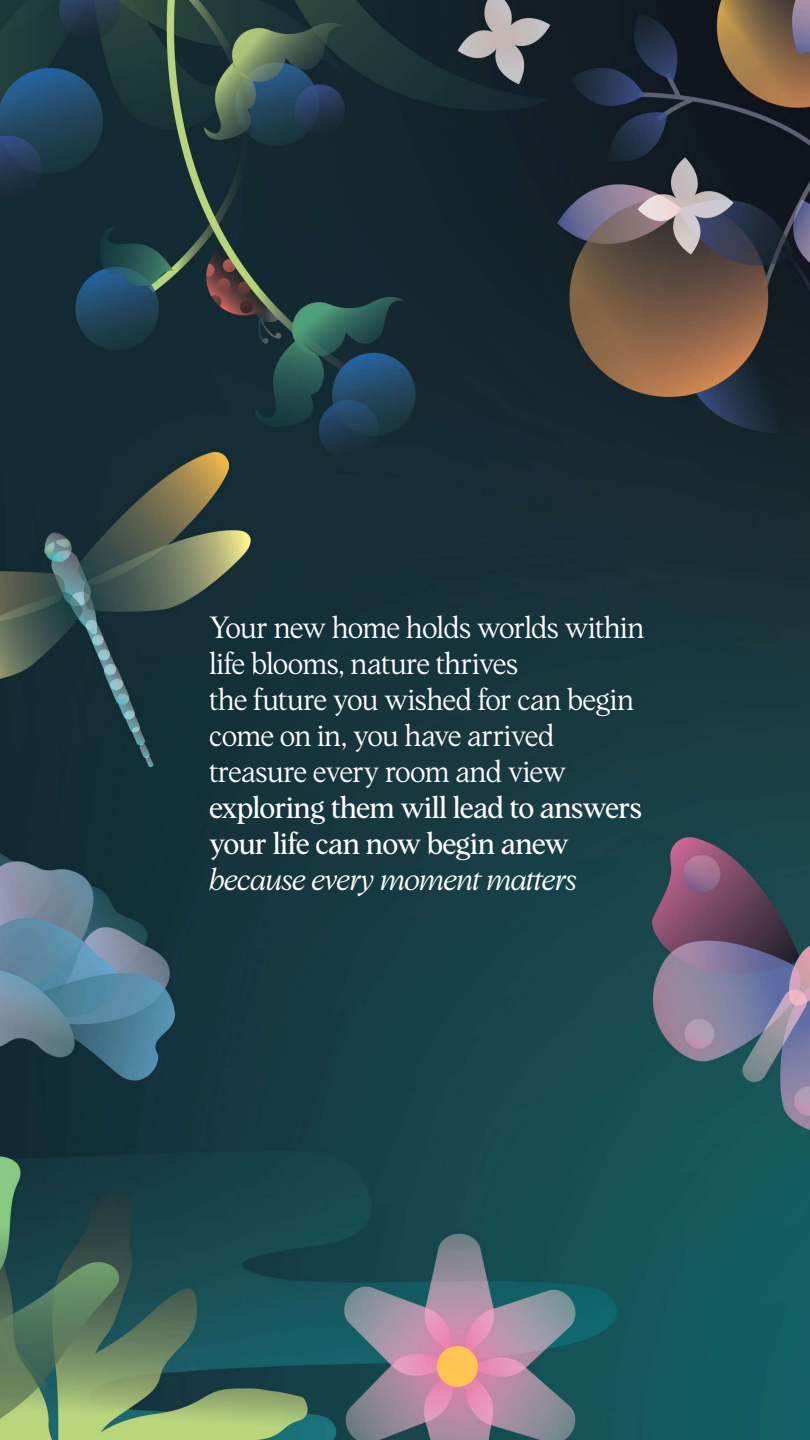
<style>
.page{position:relative;width:810px;height:1440px;background:#fff}
.page>*{position:absolute;margin:0;border:0;box-sizing:border-box;transform-origin:0 0}
.t1{font:300 30px/36px "Albra Text";letter-spacing:-.03em;color:#fff}
.t2{font:30px/36px "Albra Text";letter-spacing:-.02em;color:#fff}
.t3{font:italic 300 30px "Albra Text";letter-spacing:-.02em;color:#fff}
</style>
<div class="page">
<img style="left:0;top:0;width:810px;height:1440px">
<p class="t1" style="left:209px;top:607px;width:437px">Your new home holds worlds within life blooms, nature thrives<br>the future you wished for can begin come on in, you have arrived treasure every room and view</p>
<p class="t2" style="left:209px;top:787px;width:435px">exploring them will lead to answers your life can now begin anew</p>
<p class="t3" style="left:209px;top:857px;width:369px">because every moment matters</p>
</div>
